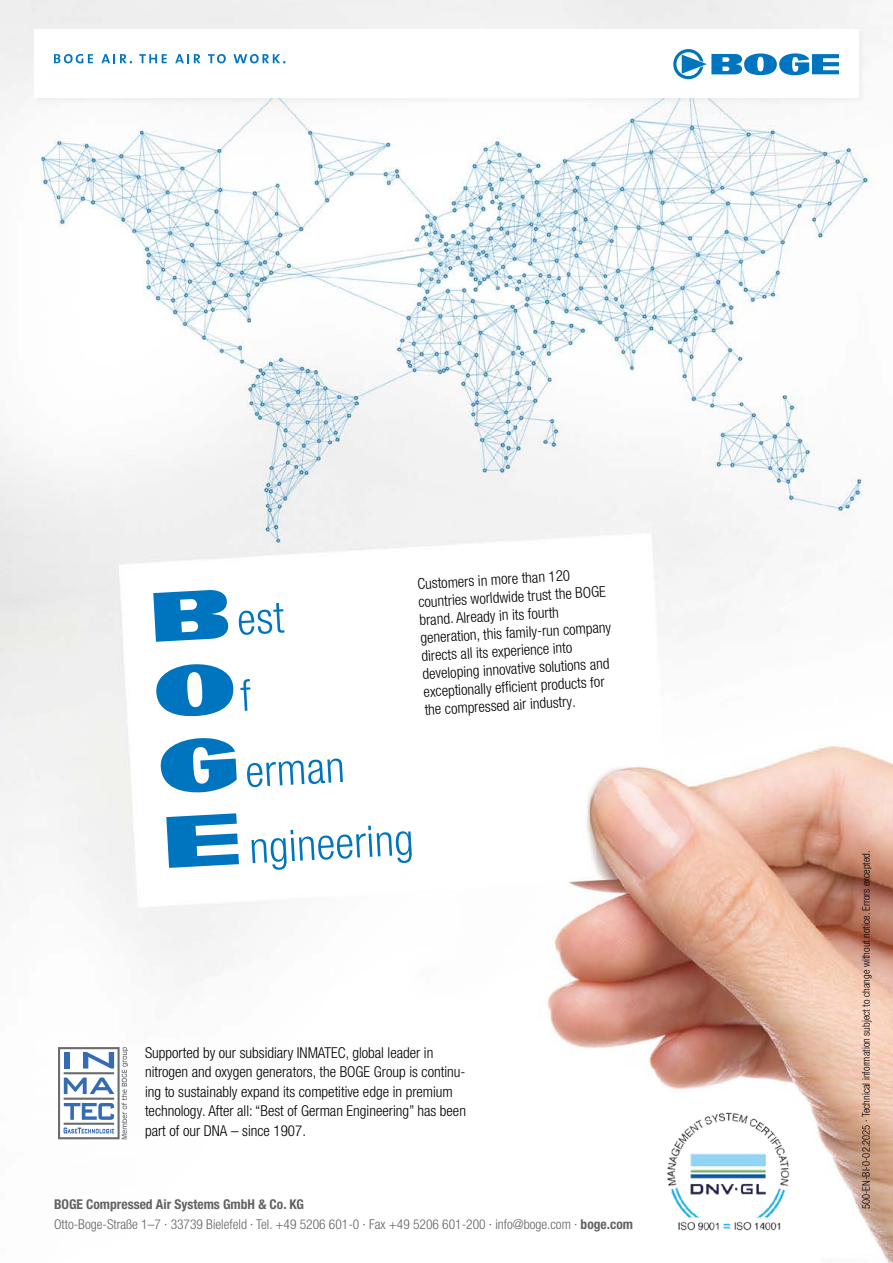
<style>
.page{position:relative;width:893px;height:1263px;background:#fff}
.page>*{position:absolute;margin:0;border:0;box-sizing:border-box;transform-origin:0 0}
.t1{font:300 condensed 15px/18px "Helvetica Neue LT Pro";color:#000}
.t2{font:300 condensed 13.5px "Helvetica Neue LT Pro";color:#646363}
.t3{font:700 condensed 13.5px "Helvetica Neue LT Pro";color:#646363}
.t4{font:300 condensed 10.5px "Helvetica Neue LT Pro";color:#000}
.s1{font-weight:700}
</style>
<div class="page">
<img style="left:0;top:0;width:893px;height:1263px">
<svg style="left:238px;top:603px;width:46px;height:32px"></svg>
<svg style="left:240px;top:679px;width:10px;height:32px"></svg>
<svg style="left:247px;top:758px;width:96px;height:29px"></svg>
<svg style="left:251px;top:825px;width:161px;height:45px"></svg>
<svg style="left:155px;top:663px;width:79px;height:54px"></svg>
<svg style="left:160px;top:738px;width:77px;height:55px"></svg>
<svg style="left:166px;top:813px;width:73px;height:55px"></svg>
<svg style="left:153px;top:590px;width:76px;height:52px"></svg>
<div style="left:32px;top:28px;width:835px;height:77px;background:#f5f5f5"></div>
<div style="left:34px;top:30px;width:825px;height:68px;background:#fff"></div>
<svg style="left:673px;top:49px;width:166px;height:30px"></svg>
<img style="left:659px;top:1111px;width:143px;height:120px">
<svg style="left:54px;top:54px;width:39px;height:9px"></svg>
<svg style="left:101px;top:54px;width:31px;height:9px"></svg>
<svg style="left:139px;top:54px;width:28px;height:9px"></svg>
<svg style="left:175px;top:54px;width:25px;height:9px"></svg>
<svg style="left:208px;top:54px;width:18px;height:9px"></svg>
<svg style="left:233px;top:54px;width:52px;height:9px"></svg>
<svg style="left:58px;top:1047px;width:70px;height:92px"></svg>
<p class="t1" style="left:417px;top:575px;width:193px;rotate:-3deg">Customers in more than 120 countries worldwide trust the BOGE brand. Already in its fourth generation, this family-run company directs all its experience into developing innovative solutions and exceptionally effi cient products for the compressed air industry.</p>
<p class="t1" style="left:145px;top:1043px;width:322px;line-height:19.5px">Supported by our subsidiary INMATEC, global leader in nitrogen and oxygen generators, the BOGE Group is continu&shy;ing to sustainably expand its competitive edge in premium technology. After all: “Best of German Engineering” has been part of our DNA – since 1907.</p>
<p class="t3" style="left:54px;top:1196px;width:252px">BOGE Compressed Air Systems GmbH &amp; Co. KG</p>
<p class="t2" style="left:54px;top:1216px;width:581px">Otto‑Boge‑Straße 1–7 · 33739 Bielefeld · Tel. +49 5206 601‑0 · Fax +49 5206 601‑200 · info@boge.com · <span class="s1">boge.com</span></p>
<p class="t4" style="left:860px;top:1209px;width:360px;rotate:-90deg">500-EN-BI-0-02.2025 · Technical information subject to change without notice. Errors excepted.</p>
</div>
